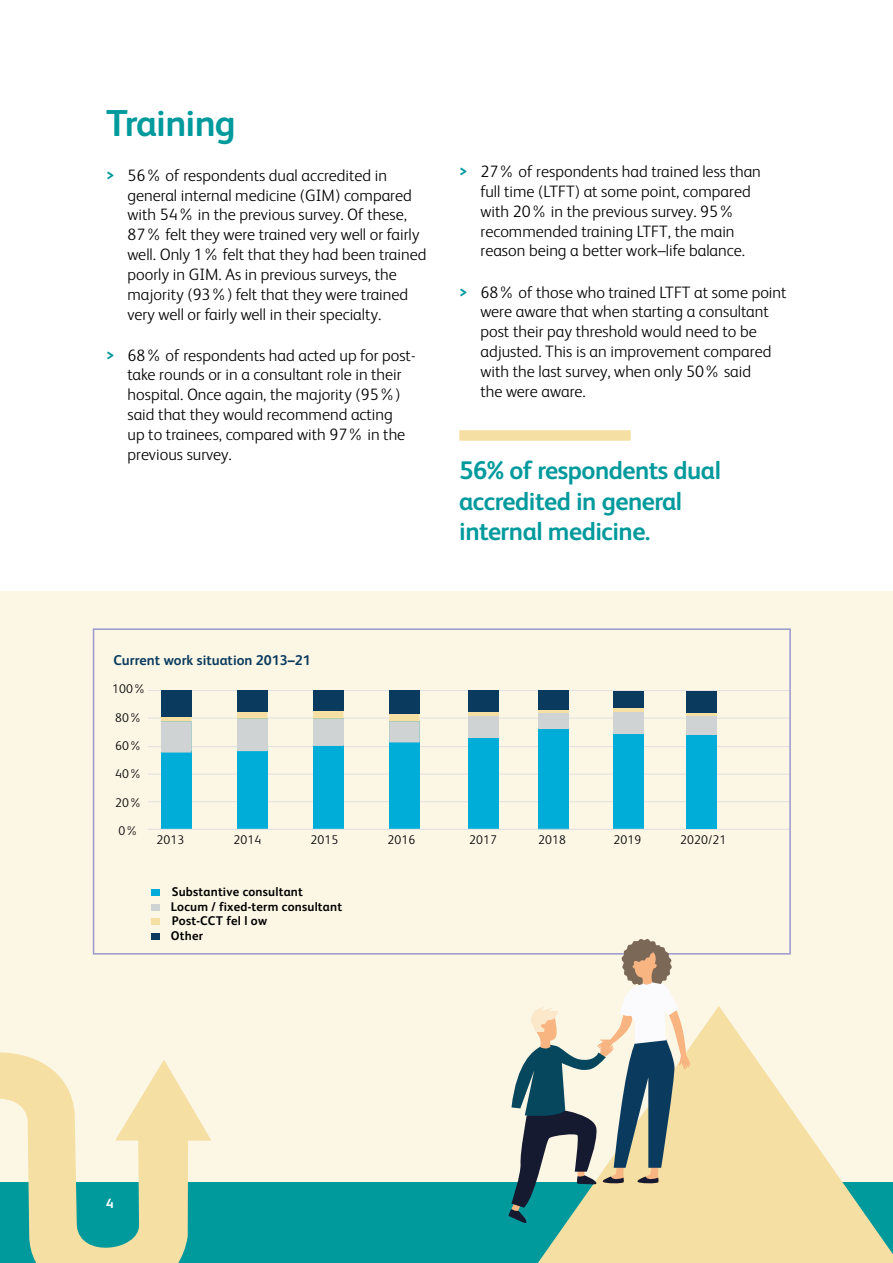
<style>
.page{position:relative;width:893px;height:1263px;background:#fff}
.page>*{position:absolute;margin:0;border:0;box-sizing:border-box;transform-origin:0 0}
.t1{font:700 37.5px "FS Albert";letter-spacing:-.02em;color:#009a9d}
.t2{font:700 25.5px/30.6px "FS Albert";letter-spacing:-.02em;color:#009a9d}
.t3{font:300 16.5px/19.8px "FS Albert";color:#000}
.t4{font:700 14.25px "FS Albert";color:#0a3b5e}
.t5{font:700 13.5px "FS Albert";color:#fff}
.t6{font:700 12.6px/14.5px "FS Albert";letter-spacing:.015em;color:#000}
.t7{font:300 12.6px "FS Albert";letter-spacing:.015em;color:#000}
.s1{font-weight:700;color:#009a9d}
</style>
<div class="page">
<div style="left:0;top:591px;width:893px;height:592px;background:#fcf6e5"></div>
<hr style="left:148px;top:801px;width:642px;height:1px;background:#e2e0e1">
<hr style="left:148px;top:774px;width:642px;height:1px;background:#e2e0e1">
<hr style="left:148px;top:746px;width:642px;height:1px;background:#e2e0e1">
<hr style="left:148px;top:718px;width:642px;height:1px;background:#e2e0e1">
<hr style="left:148px;top:690px;width:642px;height:1px;background:#e2e0e1">
<div style="left:389px;top:742px;width:31px;height:87px;background:#00add8"></div>
<div style="left:313px;top:745px;width:30px;height:84px;background:#00add8"></div>
<div style="left:237px;top:751px;width:30px;height:78px;background:#00add8"></div>
<div style="left:161px;top:752px;width:30px;height:77px;background:#00add8"></div>
<svg style="left:161px;top:710px;width:259px;height:42px"></svg>
<div style="left:389px;top:690px;width:31px;height:24px;background:#0a3b5e"></div>
<div style="left:313px;top:690px;width:30px;height:20px;background:#0a3b5e"></div>
<div style="left:237px;top:690px;width:30px;height:22px;background:#0a3b5e"></div>
<div style="left:161px;top:690px;width:30px;height:27px;background:#0a3b5e"></div>
<div style="left:151px;top:890px;width:8px;height:6px;background:#00add8"></div>
<div style="left:151px;top:904px;width:8px;height:7px;background:#d0d3d3"></div>
<div style="left:151px;top:919px;width:8px;height:6px;background:#f6dfa3"></div>
<div style="left:151px;top:933px;width:8px;height:7px;background:#0a3b5e"></div>
<div style="left:468px;top:737px;width:30px;height:92px;background:#00add8"></div>
<div style="left:468px;top:716px;width:30px;height:21px;background:#d0d3d3"></div>
<div style="left:468px;top:711px;width:30px;height:5px;background:#f6dfa3"></div>
<div style="left:468px;top:691px;width:30px;height:21px;background:#0a3b5e"></div>
<div style="left:538px;top:729px;width:30px;height:100px;background:#00add8"></div>
<div style="left:538px;top:713px;width:30px;height:16px;background:#d0d3d3"></div>
<hr style="left:538px;top:710px;width:30px;height:3px;background:#f6dfa3">
<div style="left:538px;top:691px;width:30px;height:19px;background:#0a3b5e"></div>
<div style="left:613px;top:733px;width:31px;height:96px;background:#00add8"></div>
<div style="left:613px;top:711px;width:31px;height:22px;background:#d0d3d3"></div>
<svg style="left:613px;top:707px;width:31px;height:4px"></svg>
<div style="left:613px;top:691px;width:31px;height:16px;background:#0a3b5e"></div>
<hr style="left:148px;top:829px;width:642px;height:1px;background:#e2e0e1">
<div style="left:686px;top:735px;width:30px;height:94px;background:#00add8"></div>
<svg style="left:686px;top:712px;width:30px;height:4px"></svg>
<div style="left:686px;top:716px;width:30px;height:19px;background:#d0d3d3"></div>
<div style="left:686px;top:691px;width:30px;height:21px;background:#0a3b5e"></div>
<div style="left:93px;top:628px;width:698px;height:326px;border:2px solid #99c"></div>
<div style="left:0;top:1182px;width:893px;height:81px;background:#009a9d"></div>
<div style="left:459px;top:430px;width:172px;height:11px;background:#f6dfa3"></div>
<svg style="left:538px;top:1006px;width:355px;height:257px;fill:#f6dfa3"></svg>
<svg style="left:0;top:1052px;width:211px;height:211px"></svg>
<svg style="left:507px;top:939px;width:184px;height:285px"></svg>
<h1 class="t1" style="left:106px;top:101px;width:131px">Training</h1>
<p class="t3" style="left:128px;top:165px;width:300px;text-indent:-21px"><span class="s1">&gt;</span> 56% of respondents dual accredited in general internal medicine (GIM) compared with 54% in the previous survey. Of these, 87% felt they were trained very well or fairly well. Only 1% felt that they had been trained poorly in GIM. As in previous surveys, the majority (93%) felt that they were trained very well or fairly well in their specialty.</p>
<p class="t3" style="left:128px;top:345px;width:289px;text-indent:-21px"><span class="s1">&gt;</span> 68% of respondents had acted up for post&shy;take rounds or in a consultant role in their hospital. Once again, the majority (95%) said that they would recommend acting<br>up to trainees, compared with 97% in the previous survey.</p>
<p class="t3" style="left:480px;top:162px;width:282px;text-indent:-21px"><span class="s1">&gt;</span> 27% of respondents had trained less than full time (LTFT) at some point, compared with 20% in the previous survey. 95% recommended training LTFT, the main reason being a better work–life balance.</p>
<p class="t3" style="left:480px;top:282px;width:308px;text-indent:-21px"><span class="s1">&gt;</span> 68% of those who trained LTFT at some point were aware that when starting a consultant post their pay threshold would need to be adjusted. This is an improvement compared with the last survey, when only 50% said<br>the were aware.</p>
<h2 class="t2" style="left:459px;top:455px;width:263px">56% of respondents dual accredited in general internal medicine.</h2>
<p class="t4" style="left:114px;top:651px;width:199px">Current work situation 2013–21</p>
<p class="t7" style="left:112px;top:682px;width:35px">100%</p>
<p class="t7" style="left:115px;top:710px;width:28px">80%</p>
<p class="t7" style="left:115px;top:738px;width:28px">60%</p>
<p class="t7" style="left:115px;top:767px;width:28px">40%</p>
<p class="t7" style="left:115px;top:795px;width:28px">20%</p>
<p class="t7" style="left:118px;top:823px;width:21px">0%</p>
<p class="t7" style="left:157px;top:833px;width:29px">2013</p>
<p class="t7" style="left:234px;top:833px;width:29px">2014</p>
<p class="t7" style="left:311px;top:833px;width:29px">2015</p>
<p class="t7" style="left:387px;top:833px;width:29px">2016</p>
<p class="t7" style="left:469px;top:833px;width:29px">2017</p>
<p class="t7" style="left:538px;top:833px;width:29px">2018</p>
<p class="t7" style="left:614px;top:833px;width:29px">2019</p>
<p class="t6" style="left:171px;top:885px;width:173px">Substantive consultant<br>Locum / fixed-term consultant<br>Post-CCT fel l ow<br>Other</p>
<p class="t7" style="left:680px;top:833px;width:48px">2020/21</p>
<p class="t5" style="left:106px;top:1195px;width:9px">4</p>
</div>
